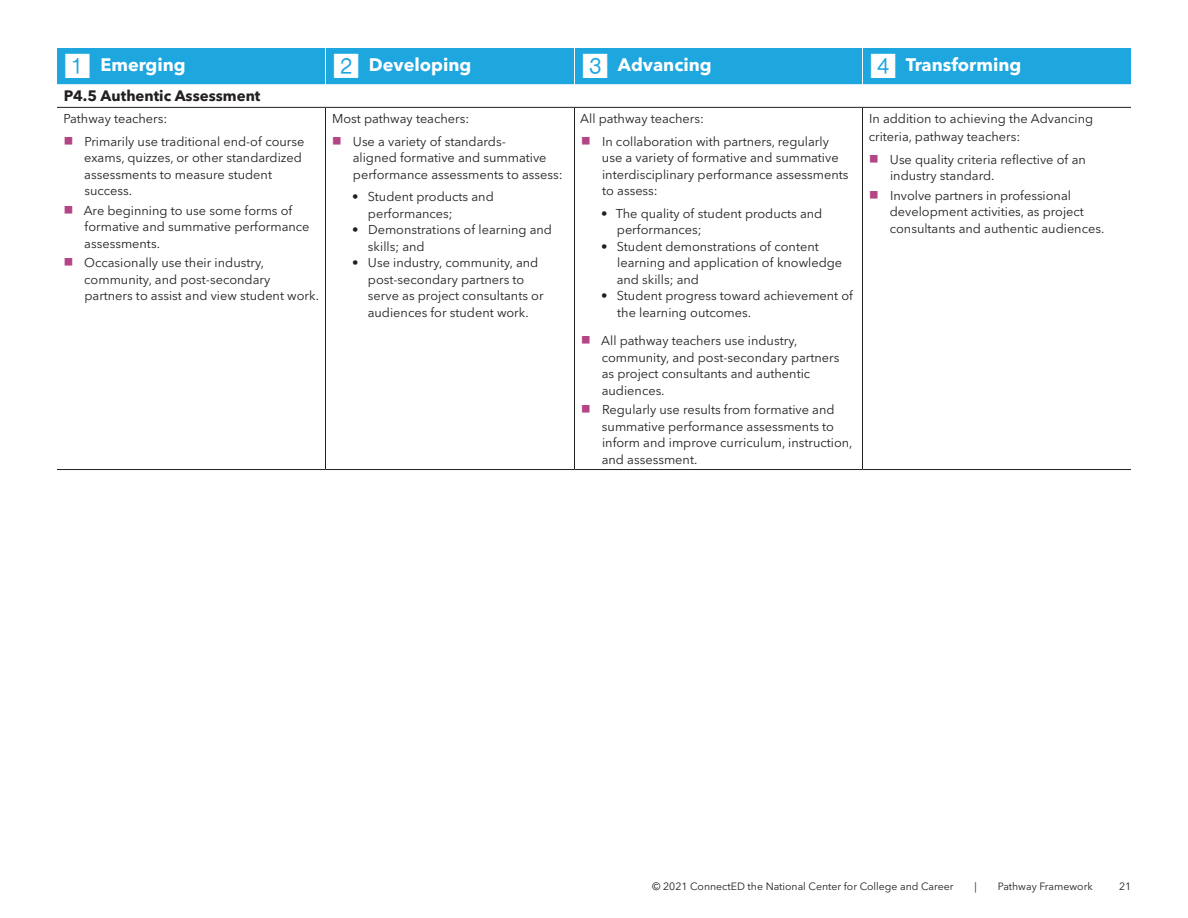
<style>
.page{position:relative;width:1188px;height:918px;background:#fff}
.page>*{position:absolute;margin:0;border:0;box-sizing:border-box;transform-origin:0 0}
.t1{font:700 18px "Avenir Next LT Pro";color:#fff}
.t2{font:700 15px "Avenir Next LT Pro";color:#231f20}
.t3{font:12.75px/16.5px "Avenir Next LT Pro";color:#231f20}
.t4{font:10.5px "Avenir Next LT Pro";color:#231f20}
.s1{font-family:"Square Frame Neg";font-weight:400;font-size:33px}
</style>
<div class="page">
<div style="left:57px;top:48px;width:1074px;height:36px;background:#1ea6df"></div>
<hr style="left:325px;top:48px;width:1px;height:36px;background:#fff">
<hr style="left:574px;top:48px;width:1px;height:36px;background:#fff">
<hr style="left:862px;top:48px;width:1px;height:36px;background:#fff">
<hr style="left:325px;top:108px;width:1px;height:361px;background:#231f20">
<hr style="left:574px;top:108px;width:1px;height:361px;background:#231f20">
<hr style="left:862px;top:108px;width:1px;height:361px;background:#231f20">
<hr style="left:57px;top:107px;width:269px;height:1px;background:#231f20">
<hr style="left:326px;top:107px;width:248px;height:1px;background:#231f20">
<hr style="left:574px;top:107px;width:288px;height:1px;background:#231f20">
<hr style="left:862px;top:107px;width:269px;height:1px;background:#231f20">
<hr style="left:57px;top:469px;width:269px;height:1px;background:#231f20">
<hr style="left:326px;top:469px;width:248px;height:1px;background:#231f20">
<hr style="left:574px;top:469px;width:288px;height:1px;background:#231f20">
<hr style="left:862px;top:469px;width:269px;height:1px;background:#231f20">
<h1 class="t1" style="left:63px;top:53px;width:124px"><span class="s1">1</span> Emerging</h1>
<h1 class="t1" style="left:332px;top:53px;width:141px"><span class="s1">2</span> Developing</h1>
<h1 class="t1" style="left:581px;top:53px;width:132px"><span class="s1">3</span> Advancing</h1>
<h1 class="t1" style="left:869px;top:53px;width:154px"><span class="s1">4</span> Transforming</h1>
<p class="t2" style="left:64px;top:87px;width:198px">P4.5 Authentic Assessment</p>
<p class="t3" style="left:85px;top:107px;width:221px;line-height:22.5px;text-indent:-21px">Pathway teachers:<br>Primarily use traditional end-of course</p>
<p class="t3" style="left:84px;top:149px;width:219px">exams, quizzes, or other standardized assessments to measure student success.</p>
<p class="t3" style="left:84px;top:202px;width:227px">Are beginning to use some forms of formative and summative performance assessments.</p>
<p class="t3" style="left:84px;top:254px;width:236px">Occasionally use their industry, community, and post-secondary partners to assist and view student work.</p>
<p class="t3" style="left:869px;top:110px;width:226px;line-height:18px">In addition to achieving the Advancing criteria, pathway teachers:</p>
<p class="t3" style="left:890px;top:151px;width:198px">Use quality criteria reflective of an industry standard.</p>
<p class="t3" style="left:890px;top:187px;width:216px">Involve partners in professional development activities, as project consultants and authentic audiences.</p>
<p class="t3" style="left:602px;top:107px;width:228px;line-height:22.5px;text-indent:-22px">All pathway teachers:<br>In collaboration with partners, regularly</p>
<p class="t3" style="left:602px;top:149px;width:248px">use a variety of formative and summative interdisciplinary performance assessments to assess:</p>
<p class="t3" style="left:617px;top:205px;width:207px;text-indent:-16px">• The quality of student products and performances;</p>
<p class="t3" style="left:617px;top:238px;width:227px;text-indent:-16px">• Student demonstrations of content learning and application of knowledge and skills; and</p>
<p class="t3" style="left:617px;top:287px;width:237px;text-indent:-16px">• Student progress toward achievement of the learning outcomes.</p>
<p class="t3" style="left:601px;top:332px;width:240px">All pathway teachers use industry, community, and post-secondary partners as project consultants and authentic audiences.</p>
<p class="t3" style="left:602px;top:401px;width:252px">Regularly use results from formative and summative performance assessments to inform and improve curriculum, instruction, and assessment.</p>
<p class="t3" style="left:353px;top:107px;width:154px;line-height:22.5px;text-indent:-21px">Most pathway teachers:<br>Use a variety of standards-</p>
<p class="t3" style="left:353px;top:149px;width:211px">aligned formative and summative performance assessments to assess:</p>
<p class="t3" style="left:368px;top:188px;width:127px;text-indent:-16px">• Student products and performances;</p>
<p class="t3" style="left:368px;top:221px;width:186px;text-indent:-16px">• Demonstrations of learning and skills; and</p>
<p class="t3" style="left:368px;top:254px;width:177px;text-indent:-16px">• Use industry, community, and post-secondary partners to serve as project consultants or audiences for student work.</p>
<p class="t4" style="left:652px;top:880px;width:303px">© 2021 ConnectED the National Center for College and Career</p>
<p class="t4" style="left:975px;top:880px;width:4px">|</p>
<p class="t4" style="left:998px;top:880px;width:96px">Pathway Framework</p>
<p class="t4" style="left:1119px;top:880px;width:14px">21</p>
</div>
